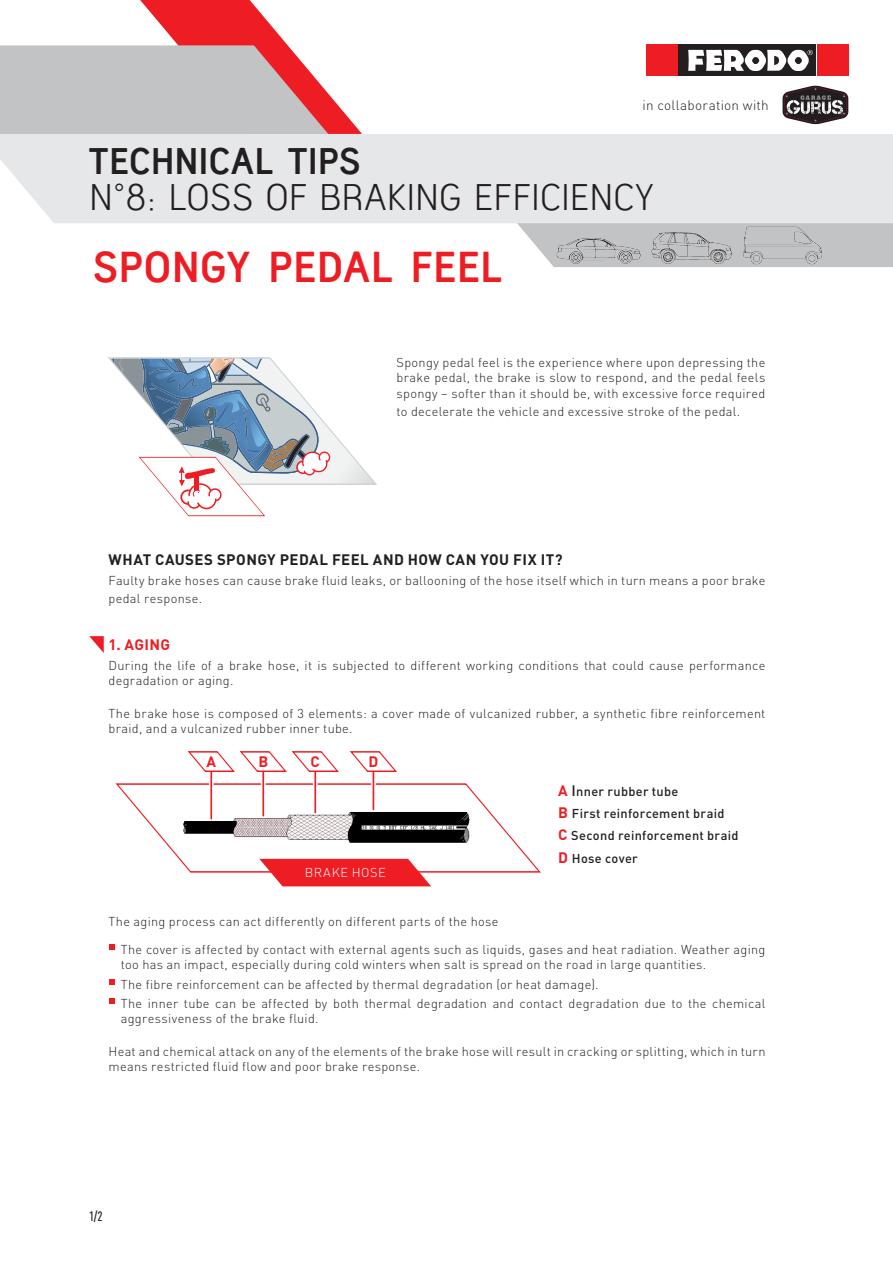
<style>
.page{position:relative;width:893px;height:1263px;background:#fff}
.page>*{position:absolute;margin:0;border:0;box-sizing:border-box;transform-origin:0 0}
.t1{font:700 42px "Antagometrica BT";letter-spacing:.005em;color:#ee1d23}
.t2{font:36px "Antagometrica BT Light";letter-spacing:.005em;color:#231f20}
.t3{font:700 36px "Antagometrica BT";letter-spacing:.01em;color:#231f20}
.t4{font:700 15px "DIN Pro";letter-spacing:.03em;color:#231f20}
.t5{font:700 15px "DIN Pro";letter-spacing:.025em;color:#ee1d23}
.t6{font:300 13.5px "DIN Pro";letter-spacing:.02em;color:#231f20}
.t7{font:500 condensed 13.5px "DIN Pro";color:#231f20}
.t8{font:300 12.75px/15.3px "DIN Pro";letter-spacing:.025em;color:#231f20}
.t9{font:500 12.75px "DIN Pro";letter-spacing:.025em;color:#231f20}
.t10{font:300 12.75px "DIN Pro";letter-spacing:.045em;color:#fff}
.s1{font-weight:700;font-size:15px;color:#ee1d23}
.s2{font-size:15px}
</style>
<div class="page">
<div style="left:678px;top:45px;width:138px;height:31px;background:#231f20"></div>
<div style="left:646px;top:45px;width:32px;height:31px;background:#ee1d23"></div>
<div style="left:817px;top:45px;width:31px;height:31px;background:#ee1d23"></div>
<svg style="left:688px;top:50px;width:125px;height:21px"></svg>
<svg style="left:0;top:0;width:362px;height:134px"></svg>
<div style="left:831px;top:223px;width:62px;height:44px;background:#c2c3c5"></div>
<div style="left:0;top:134px;width:893px;height:89px;background:#e6e7e9"></div>
<img style="left:497px;top:208px;width:153px;height:59px">
<img style="left:646px;top:220px;width:32px;height:47px">
<img style="left:678px;top:220px;width:153px;height:47px">
<svg style="left:782px;top:86px;width:66px;height:38px"></svg>
<svg style="left:109px;top:944px;width:5px;height:6px"></svg>
<svg style="left:109px;top:979px;width:5px;height:6px"></svg>
<svg style="left:109px;top:998px;width:5px;height:6px"></svg>
<svg style="left:89px;top:636px;width:15px;height:17px"></svg>
<svg style="left:108px;top:357px;width:269px;height:159px"></svg>
<svg style="left:115px;top:783px;width:426px;height:103px"></svg>
<svg style="left:209px;top:773px;width:5px;height:48px"></svg>
<svg style="left:261px;top:773px;width:5px;height:45px"></svg>
<svg style="left:313px;top:773px;width:5px;height:42px"></svg>
<svg style="left:371px;top:773px;width:5px;height:39px"></svg>
<svg style="left:187px;top:751px;width:152px;height:22px"></svg>
<svg style="left:350px;top:751px;width:47px;height:22px"></svg>
<p class="t6" style="left:643px;top:96px;width:128px">in collaboration with</p>
<h2 class="t3" style="left:89px;top:139px;width:273px">TECHNICAL TIPS</h2>
<h2 class="t2" style="left:89px;top:175px;width:566px">N°8: LOSS OF BRAKING EFFICIENCY</h2>
<h1 class="t1" style="left:94px;top:242px;width:409px">SPONGY PEDAL FEEL</h1>
<p class="t8" style="left:397px;top:354px;width:370px;text-align:justify">Spongy pedal feel is the experience where upon depressing the brake pedal, the brake is slow to respond, and the pedal feels spongy – softer than it should be, with excessive force required</p>
<p class="t8" style="left:397px;top:403px;width:345px">to decelerate the vehicle and excessive stroke of the pedal.</p>
<p class="t4" style="left:109px;top:549px;width:455px">WHAT CAUSES SPONGY PEDAL FEEL AND HOW CAN YOU FIX IT?</p>
<p class="t8" style="left:109px;top:570px;width:658px;line-height:18px">Faulty brake hoses can cause brake fluid leaks, or ballooning of the hose itself which in turn means a poor brake pedal response.</p>
<p class="t5" style="left:109px;top:635px;width:63px">1. AGING</p>
<p class="t8" style="left:109px;top:657px;width:658px">During the life of a brake hose, it is subjected to different working conditions that could cause performance degradation or aging.</p>
<p class="t8" style="left:109px;top:705px;width:658px">The brake hose is composed of 3 elements: a cover made of vulcanized rubber, a synthetic fibre reinforcement braid, and a vulcanized rubber inner tube.</p>
<p class="t5" style="left:206px;top:751px;width:11px">A</p>
<p class="t5" style="left:258px;top:751px;width:11px">B</p>
<p class="t5" style="left:311px;top:751px;width:11px">C</p>
<p class="t5" style="left:368px;top:751px;width:11px">D</p>
<p class="t10" style="left:305px;top:863px;width:82px">BRAKE HOSE</p>
<p class="t9" style="left:558px;top:783px;width:122px"><span class="s1">A</span> <span class="s2">I</span>nner rubber tube</p>
<p class="t9" style="left:558px;top:805px;width:168px"><span class="s1">B</span> First reinforcement braid</p>
<p class="t9" style="left:558px;top:827px;width:182px"><span class="s1">C</span> Second reinforcement braid</p>
<p class="t9" style="left:558px;top:849px;width:81px"><span class="s1">D</span> Hose cover</p>
<p class="t8" style="left:109px;top:913px;width:391px">The aging process can act differently on different parts of the hose</p>
<p class="t8" style="left:121px;top:941px;width:646px">The cover is affected by contact with external agents such as liquids, gases and heat radiation. Weather aging too has an impact, especially during cold winters when salt is spread on the road in large quantities.</p>
<p class="t8" style="left:121px;top:976px;width:479px">The fibre reinforcement can be affected by thermal degradation (or heat damage).</p>
<p class="t8" style="left:121px;top:995px;width:646px">The inner tube can be affected by both thermal degradation and contact degradation due to the chemical aggressiveness of the brake fluid.</p>
<p class="t8" style="left:109px;top:1043px;width:658px">Heat and chemical attack on any of the elements of the brake hose will result in cracking or splitting, which in turn means restricted fluid flow and poor brake response.</p>
<p class="t7" style="left:89px;top:1208px;width:15px">1/2</p>
</div>
